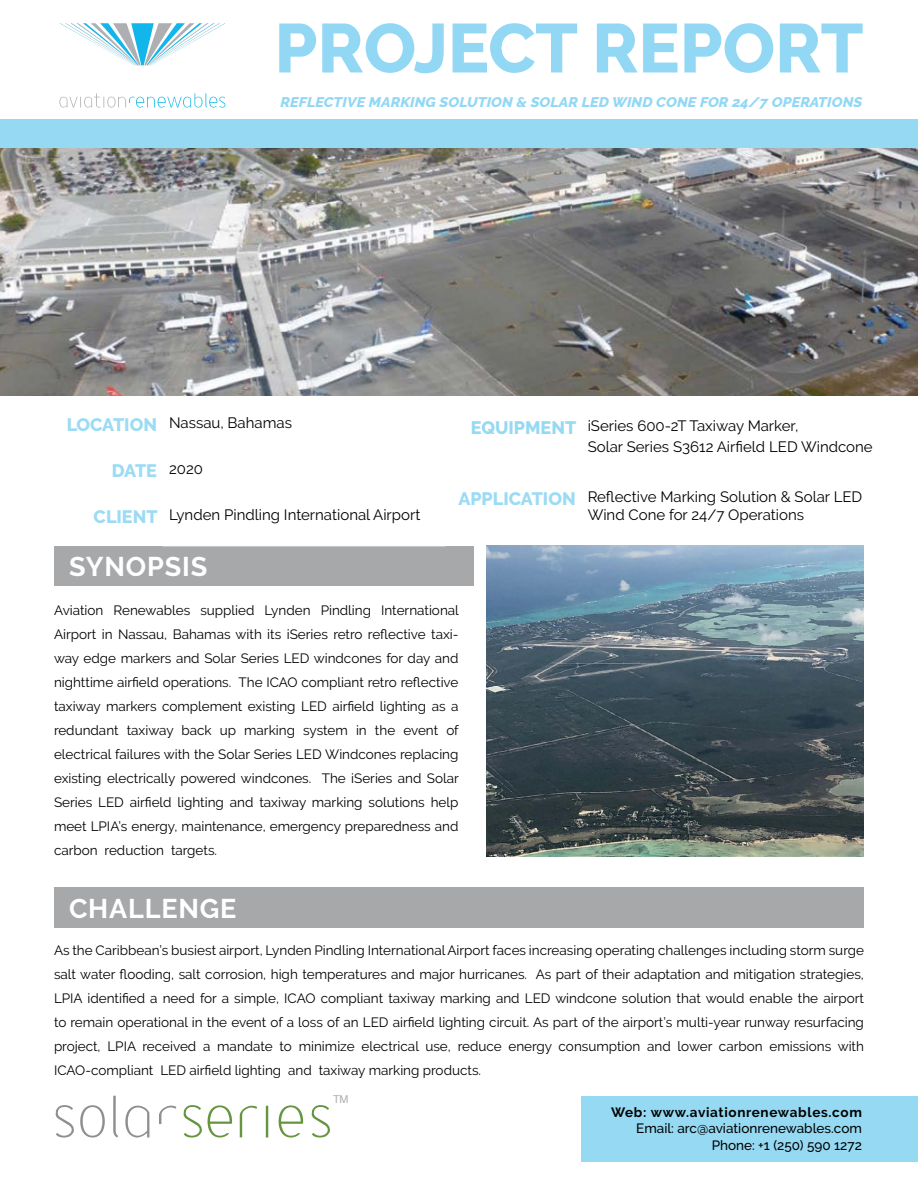
<style>
.page{position:relative;width:918px;height:1188px;background:#fff}
.page>*{position:absolute;margin:0;border:0;box-sizing:border-box;transform-origin:0 0}
.t1{font:800 69px "Raleway";color:#92d8f5}
.t2{font:700 27px "Raleway";letter-spacing:.03em;color:#fff}
.t3{font:800 18px "Raleway";color:#9bdbf3}
.t4{font:800 18px "Raleway";color:#95d9f2}
.t5{font:15px/21px "Raleway";color:#000101}
.Título{font:italic 800 13.95px "Raleway";letter-spacing:.005em;color:#92d8f5;scale:1.06 1}
.t6{font:13.5px/24px "Raleway";color:#000;text-align:justify}
.t7{font:500 13.5px "Raleway";color:#000101}
.t8{font:700 13.5px "Raleway";letter-spacing:.05em;color:#000101}
.t9{font:10.8px "Helvetica";color:#adafb2}
</style>
<div class="page">
<div style="left:54px;top:546px;width:419px;height:40px;background:#a6a8aa"></div>
<div style="left:581px;top:1096px;width:337px;height:65px;background:#95d9f2"></div>
<svg style="left:55px;top:1105px;width:50px;height:33px"></svg>
<svg style="left:113px;top:1096px;width:5px;height:42px"></svg>
<svg style="left:125px;top:1106px;width:24px;height:32px"></svg>
<svg style="left:159px;top:1106px;width:17px;height:18px"></svg>
<svg style="left:240px;top:1106px;width:17px;height:31px"></svg>
<svg style="left:183px;top:1105px;width:49px;height:33px"></svg>
<hr style="left:266px;top:1106px;width:2px;height:32px;background:#66953f">
<svg style="left:279px;top:1105px;width:24px;height:33px"></svg>
<svg style="left:311px;top:1105px;width:19px;height:33px"></svg>
<svg style="left:59px;top:93px;width:167px;height:15px"></svg>
<svg style="left:60px;top:23px;width:166px;height:42px"></svg>
<div style="left:0;top:119px;width:918px;height:30px;background:#95d9f2"></div>
<div style="left:54px;top:887px;width:810px;height:40px;background:#a6a8aa"></div>
<img style="left:486px;top:546px;width:378px;height:311px">
<img style="left:0;top:149px;width:918px;height:247px">
<p class="t1" style="left:275px;top:9px;width:590px">PROJECT REPORT</p>
<p class="Título" style="left:281px;top:94px;width:550px">REFLECTIVE MARKING SOLUTION &amp; SOLAR LED WIND CONE FOR 24/7 OPERATIONS</p>
<p class="t3" style="left:67px;top:414px;width:92px">LOCATION</p>
<p class="t5" style="left:169px;top:412px;width:124px">Nassau, Bahamas</p>
<p class="t3" style="left:112px;top:461px;width:47px">DATE</p>
<p class="t5" style="left:169px;top:458px;width:35px">2020</p>
<p class="t3" style="left:94px;top:506px;width:65px">CLIENT</p>
<p class="t5" style="left:169px;top:504px;width:253px">Lynden Pindling International Airport</p>
<p class="t2" style="left:69px;top:551px;width:140px">SYNOPSIS</p>
<p class="t4" style="left:471px;top:417px;width:107px">EQUIPMENT</p>
<p class="t5" style="left:588px;top:415px;width:287px">iSeries 600-2T Taxiway Marker,<br>Solar Series S3612 Airfield LED Windcone</p>
<p class="t3" style="left:458px;top:488px;width:119px">APPLICATION</p>
<p class="t5" style="left:588px;top:488px;width:276px;line-height:18px">Reflective Marking Solution &amp; Solar LED<br>Wind Cone for 24/7 Operations</p>
<p class="t6" style="left:54px;top:598px;width:406px">Aviation Renewables supplied Lynden Pindling International Airport in Nassau, Bahamas with its iSeries retro reflective taxi&shy;way edge markers and Solar Series LED windcones for day and nighttime airfield operations. The ICAO compliant retro reflective taxiway markers complement existing LED airfield lighting as a redundant taxiway back up marking system in the event of electrical failures with the Solar Series LED Windcones replacing existing electrically powered windcones. The iSeries and Solar Series LED airfield lighting and taxiway marking solutions help meet LPIA’s energy, maintenance, emergency preparedness and carbon reduction targets.</p>
<p class="t2" style="left:69px;top:893px;width:169px">CHALLENGE</p>
<p class="t6" style="left:54px;top:939px;width:812px">As the Caribbean’s busiest airport, Lynden Pindling International Airport faces increasing operating challenges including storm surge salt water flooding, salt corrosion, high temperatures and major hurricanes. As part of their adaptation and mitigation strategies, LPIA identified a need for a simple, ICAO compliant taxiway marking and LED windcone solution that would enable the airport to remain operational in the event of a loss of an LED airfield lighting circuit. As part of the airport’s multi-year runway resurfacing project, LPIA received a mandate to minimize electrical use, reduce energy consumption and lower carbon emissions with ICAO-compliant LED airfield lighting and taxiway marking products.</p>
<p class="t9" style="left:333px;top:1091px;width:17px">TM</p>
<p class="t8" style="left:611px;top:1105px;width:252px">Web: www.aviationrenewables.com</p>
<p class="t7" style="left:636px;top:1121px;width:227px">Email: arc@aviationrenewables.com</p>
<p class="t7" style="left:712px;top:1137px;width:152px">Phone: +1 (250) 590 1272</p>
</div>
